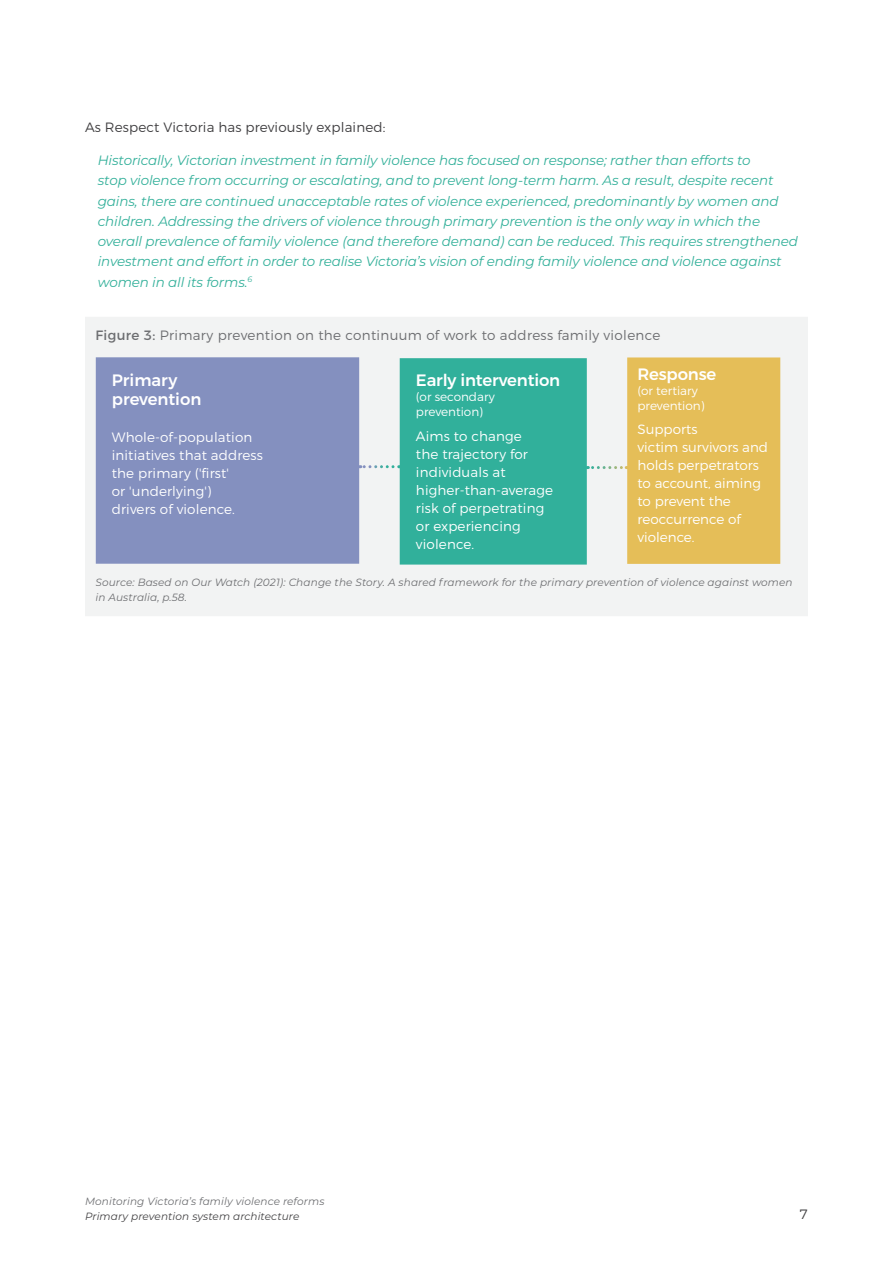
<style>
.page{position:relative;width:893px;height:1263px;background:#fff}
.page>*{position:absolute;margin:0;border:0;box-sizing:border-box;transform-origin:0 0}
.t1{font:500 16.5px/19.5px "Montserrat";letter-spacing:-.01em;color:#fff}
.t2{font:italic 13.5px/20.2px "Montserrat";letter-spacing:-.01em;color:#33b09a}
.t3{font:300 13.5px/18px "Montserrat";letter-spacing:.01em;color:#fff}
.t4{font:300 13.5px "Montserrat";letter-spacing:.025em;color:#6d6e71}
.t5{font:300 13.5px "Montserrat";letter-spacing:.01em;color:#414042}
.t6{font:300 12px/15px "Montserrat";color:#fff}
.t7{font:italic 10.5px/15px "Montserrat";letter-spacing:.01em;color:#6d6e71}
.t8{font:italic 10.5px "Montserrat";letter-spacing:.01em;color:#414042}
.s1{font-weight:400}
</style>
<div class="page">
<div style="left:90px;top:322px;width:713px;height:289px;background:#f2f3f3"></div>
<div style="left:630px;top:360px;width:147px;height:201px;background:#e5be58"></div>
<div style="left:627px;top:357px;width:153px;height:207px;border:6px solid #e5be58"></div>
<div style="left:406px;top:364px;width:175px;height:195px;background:#31b09b"></div>
<div style="left:400px;top:358px;width:187px;height:207px;border:12px solid #31b09b"></div>
<div style="left:102px;top:363px;width:251px;height:195px;background:#8490bf"></div>
<div style="left:96px;top:357px;width:263px;height:207px;border:12px solid #8490bf"></div>
<svg style="left:587px;top:466px;width:40px;height:3px"></svg>
<svg style="left:359px;top:465px;width:34px;height:3px"></svg>
<div style="left:85px;top:317px;width:723px;height:299px;border:10px solid #f2f3f3"></div>
<p class="t5" style="left:85px;top:119px;width:302px">As Respect Victoria has previously explained:</p>
<p class="t2" style="left:98px;top:150px;width:702px">Historically, Victorian investment in family violence has focused on response; rather than efforts to<br>stop violence from occurring or escalating, and to prevent long-term harm. As a result, despite recent gains, there are continued unacceptable rates of violence experienced, predominantly by women and children. Addressing the drivers of violence through primary prevention is the only way in which the overall prevalence of family violence (and therefore demand) can be reduced. This requires strengthened investment and effort in order to realise Victoria’s vision of ending family violence and violence against women in all its forms.<sup>6</sup></p>
<p class="t4" style="left:96px;top:327px;width:566px"><span class="s1">Figure 3:</span> Primary prevention on the continuum of work to address family violence</p>
<p class="t1" style="left:637px;top:364px;width:80px">Response</p>
<p class="t6" style="left:637px;top:383px;width:69px">(or tertiary prevention)</p>
<p class="t3" style="left:637px;top:420px;width:132px">Supports<br>victim survivors and holds perpetrators to account, aiming to prevent the reoccurrence of violence.</p>
<p class="t1" style="left:112px;top:370px;width:91px">Primary prevention</p>
<p class="t3" style="left:112px;top:428px;width:153px">Whole-of-population initiatives that address the primary ('first'<br>or 'underlying')<br>drivers of violence.</p>
<p class="t1" style="left:416px;top:371px;width:146px">Early intervention</p>
<p class="t6" style="left:416px;top:389px;width:80px">(or secondary prevention)</p>
<p class="t3" style="left:416px;top:427px;width:139px">Aims to change<br>the trajectory for individuals at higher-than-average risk of perpetrating or experiencing violence.</p>
<p class="t7" style="left:96px;top:575px;width:699px">Source: Based on Our Watch (2021): Change the Story. A shared framework for the primary prevention of violence against women in Australia, p.58.</p>
<p class="t7" style="left:85px;top:1194px;width:241px">Monitoring Victoria’s family violence reforms</p>
<p class="t8" style="left:85px;top:1209px;width:216px">Primary prevention system architecture</p>
<p class="t5" style="left:800px;top:1206px;width:10px">7</p>
</div>
